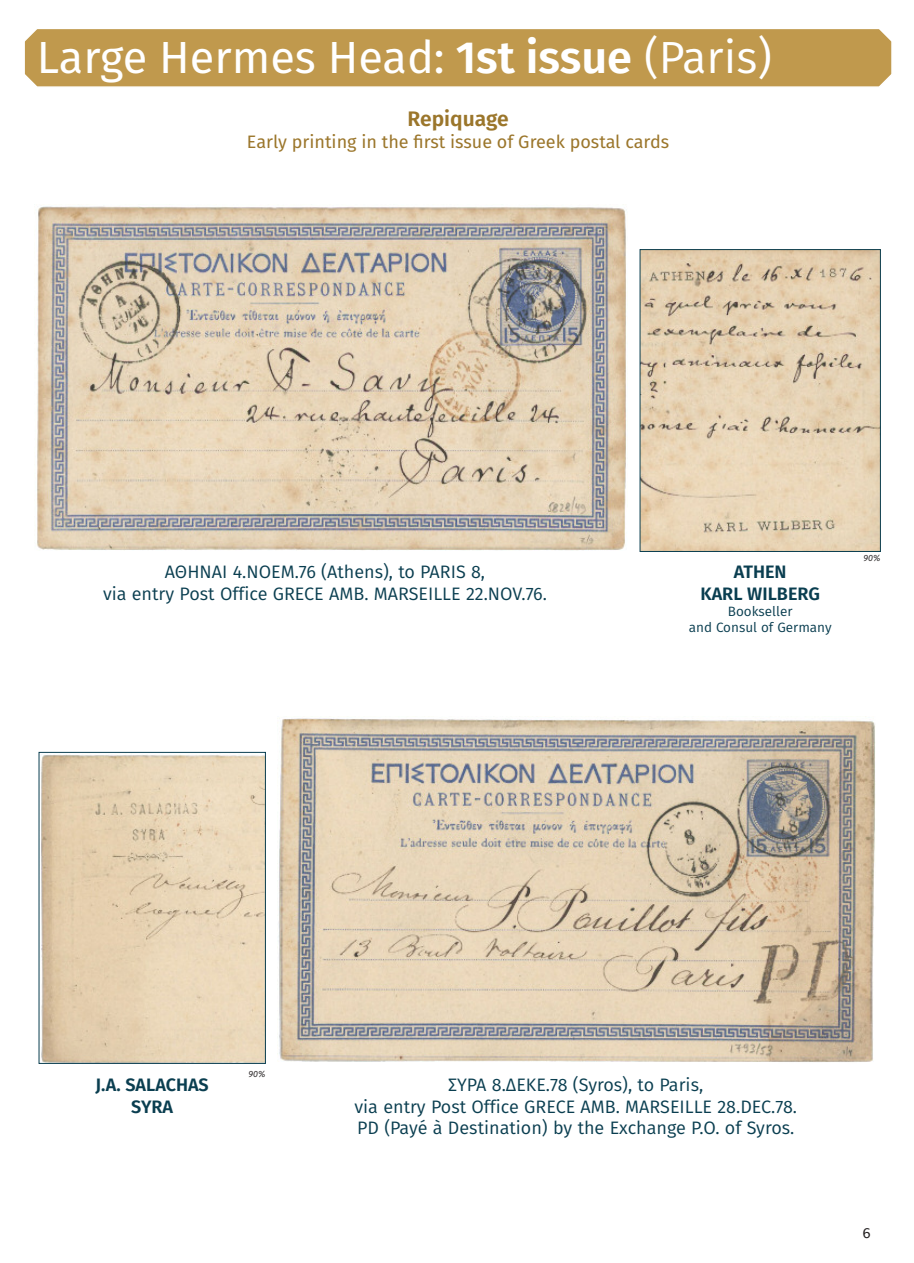
<style>
.page{position:relative;width:914px;height:1263px;background:#fff}
.page>*{position:absolute;margin:0;border:0;box-sizing:border-box;transform-origin:0 0}
.t1{font:45px "Fira Sans";color:#fff}
.t2{font:600 21px "Fira Sans";color:#9b762b}
.t3{font:18px/21.6px "Fira Sans";color:#0a3e50;text-align:center}
.t4{font:18px "Fira Sans";color:#9b762b}
.t5{font:600 18px/21.6px "Fira Sans";color:#0a3e50;text-align:center}
.t6{font:13.5px/16.2px "Fira Sans";color:#0a3e50;text-align:center}
.t7{font:13.5px "Lucida Grande";color:#231f20}
.t8{font:italic 9px "Fira Sans";color:#231f20}
.s1{font-weight:600}
.s2{font-style:inherit}
</style>
<div class="page">
<div style="left:24px;top:29px;width:868px;height:58px;background:#c0994d"></div>
<img style="left:37px;top:206px;width:589px;height:345px">
<img style="left:642px;top:251px;width:236px;height:299px">
<div style="left:640px;top:249px;width:240px;height:303px;border:1px solid #0a3e50"></div>
<img style="left:277px;top:716px;width:598px;height:346px">
<img style="left:41px;top:755px;width:222px;height:307px">
<div style="left:39px;top:752px;width:226px;height:312px;border:1px solid #0a3e50"></div>
<h1 class="t1" style="left:37px;top:39px;width:736px">Large Hermes Head: <span class="s1">1st issue</span> <span class="s2">(Paris)</span></h1>
<p class="t2" style="left:407px;top:110px;width:103px">Repiquage</p>
<p class="t4" style="left:247px;top:134px;width:423px">Early printing in the first issue of Greek postal cards</p>
<p class="t3" style="left:103px;top:563px;width:445px">ΑΘΗΝΑΙ 4.ΝΟΕΜ.76 (Athens), to PARIS 8,<br>via entry Post Office GRECE AMB. MARSEILLE 22.NOV.76.</p>
<p class="t5" style="left:700px;top:563px;width:121px">ATHEN<br>KARL WILBERG</p>
<p class="t6" style="left:688px;top:604px;width:144px">Bookseller<br>and Consul of Germany</p>
<p class="t8" style="left:863px;top:555px;width:18px">90%</p>
<p class="t5" style="left:96px;top:1075px;width:115px">J.A. SALACHAS<br>SYRA</p>
<p class="t8" style="left:249px;top:1071px;width:18px">90%</p>
<p class="t3" style="left:354px;top:1075px;width:444px">ΣΥΡΑ 8.ΔΕΚΕ.78 (Syros), to Paris,<br>via entry Post Office GRECE AMB. MARSEILLE 28.DEC.78.<br>PD (Payé à Destination) by the Exchange P.O. of Syros.</p>
<p class="t7" style="left:862px;top:1225px;width:10px">6</p>
</div>
